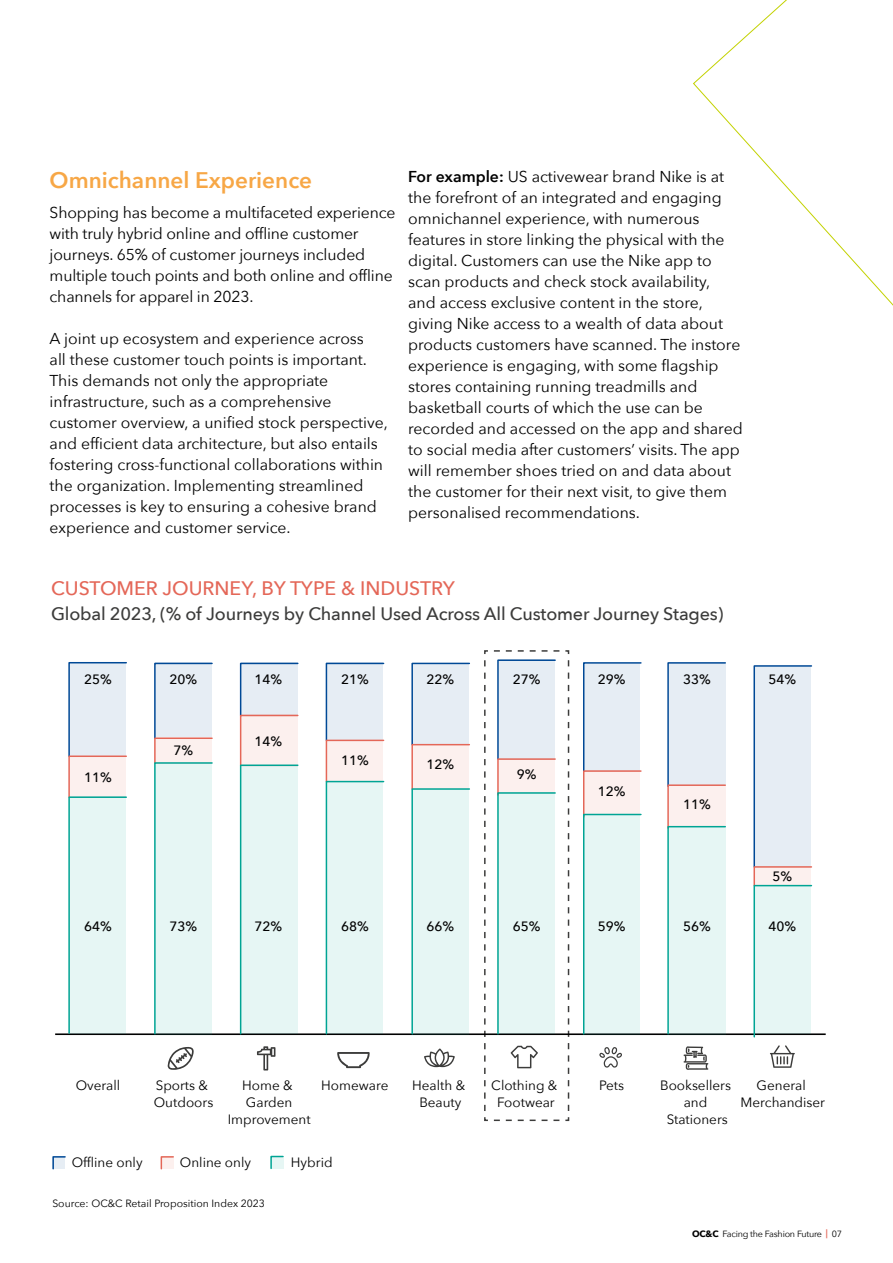
<style>
.page{position:relative;width:893px;height:1263px;background:#fff}
.page>*{position:absolute;margin:0;border:0;box-sizing:border-box;transform-origin:0 0}
.t1{font:600 22.5px "Avenir Next";color:#f7a746}
.t2{font:500 19.5px "Avenir Next";color:#e46758}
.t3{font:500 18px "Avenir Next";letter-spacing:-.01em;color:#3c3c3b}
.t4{font:15.75px/21px "Avenir Next";color:#000}
.t5{font:13.5px/17px "Avenir Next";color:#000;text-align:center}
.t6{font:500 13.5px "Avenir Next";color:#000}
.t7{font:10.5px "Avenir Next";color:#000}
.t8{font:9px "Avenir Next";letter-spacing:-.025em;color:#000}
.s1{font-weight:600}
.s2{font-weight:700}
</style>
<div class="page">
<hr style="left:55px;top:1033px;width:771px;height:2px;background:#000">
<svg style="left:52px;top:1156px;width:14px;height:14px"></svg>
<svg style="left:160px;top:1156px;width:14px;height:14px"></svg>
<svg style="left:270px;top:1155px;width:14px;height:14px"></svg>
<svg style="left:599px;top:1047px;width:23px;height:21px"></svg>
<svg style="left:770px;top:1045px;width:25px;height:23px"></svg>
<svg style="left:424px;top:1048px;width:31px;height:19px"></svg>
<svg style="left:337px;top:1052px;width:33px;height:16px"></svg>
<svg style="left:257px;top:1046px;width:18px;height:24px"></svg>
<svg style="left:168px;top:1047px;width:26px;height:23px"></svg>
<svg style="left:684px;top:1046px;width:24px;height:24px"></svg>
<svg style="left:68px;top:662px;width:60px;height:372px;background:#dbebec"></svg>
<svg style="left:153px;top:662px;width:61px;height:373px;background:#e0efef"></svg>
<svg style="left:239px;top:662px;width:60px;height:373px;background:#e6f1f0"></svg>
<svg style="left:325px;top:662px;width:60px;height:373px;background:#e1eeee"></svg>
<svg style="left:411px;top:662px;width:60px;height:373px;background:#ddecec"></svg>
<svg style="left:483px;top:650px;width:87px;height:472px"></svg>
<svg style="left:582px;top:662px;width:60px;height:373px;background:#e7f1f2"></svg>
<svg style="left:667px;top:662px;width:60px;height:373px;background:#dbeaec"></svg>
<svg style="left:753px;top:665px;width:60px;height:373px;background:#dce9ee"></svg>
<svg style="left:693px;top:0;width:200px;height:306px"></svg>
<h1 class="t1" style="left:50px;top:161px;width:264px">Omnichannel Experience</h1>
<p class="t4" style="left:50px;top:201px;width:347px">Shopping has become a multifaceted experience with truly hybrid online and offline customer journeys. 65% of customer journeys included multiple touch points and both online and offline channels for apparel in 2023.</p>
<p class="t4" style="left:50px;top:327px;width:340px">A joint up ecosystem and experience across<br>all these customer touch points is important.<br>This demands not only the appropriate infrastructure, such as a comprehensive customer overview, a unified stock perspective, and efficient data architecture, but also entails fostering cross-functional collaborations within the organization. Implementing streamlined processes is key to ensuring a cohesive brand experience and customer service.</p>
<p class="t4" style="left:408px;top:165px;width:336px"><span class="s1">For example:</span> US activewear brand Nike is at the forefront of an integrated and engaging omnichannel experience, with numerous features in store linking the physical with the digital. Customers can use the Nike app to scan products and check stock availability,<br>and access exclusive content in the store, giving Nike access to a wealth of data about products customers have scanned. The instore experience is engaging, with some flagship stores containing running treadmills and basketball courts of which the use can be recorded and accessed on the app and shared to social media after customers’ visits. The app will remember shoes tried on and data about the customer for their next visit, to give them personalised recommendations.</p>
<p class="t2" style="left:51px;top:571px;width:406px">CUSTOMER JOURNEY, BY TYPE &amp; INDUSTRY</p>
<p class="t3" style="left:51px;top:598px;width:674px">Global 2023, (% of Journeys by Channel Used Across All Customer Journey Stages)</p>
<p class="t6" style="left:84px;top:668px;width:29px">25%</p>
<p class="t6" style="left:170px;top:668px;width:29px">20%</p>
<p class="t6" style="left:254px;top:668px;width:29px">14%</p>
<p class="t6" style="left:341px;top:668px;width:29px">21%</p>
<p class="t6" style="left:426px;top:668px;width:29px">22%</p>
<p class="t6" style="left:513px;top:668px;width:29px">27%</p>
<p class="t6" style="left:598px;top:668px;width:29px">29%</p>
<p class="t6" style="left:683px;top:668px;width:29px">33%</p>
<p class="t6" style="left:84px;top:766px;width:29px">11%</p>
<p class="t6" style="left:174px;top:739px;width:21px">7%</p>
<p class="t6" style="left:254px;top:730px;width:29px">14%</p>
<p class="t6" style="left:341px;top:749px;width:29px">11%</p>
<p class="t6" style="left:426px;top:753px;width:29px">12%</p>
<p class="t6" style="left:517px;top:763px;width:21px">9%</p>
<p class="t6" style="left:598px;top:779px;width:29px">12%</p>
<p class="t6" style="left:683px;top:793px;width:29px">11%</p>
<p class="t6" style="left:84px;top:915px;width:29px">64%</p>
<p class="t6" style="left:170px;top:915px;width:29px">73%</p>
<p class="t6" style="left:254px;top:915px;width:29px">72%</p>
<p class="t6" style="left:341px;top:915px;width:29px">68%</p>
<p class="t6" style="left:426px;top:915px;width:29px">66%</p>
<p class="t6" style="left:513px;top:915px;width:29px">65%</p>
<p class="t6" style="left:598px;top:915px;width:29px">59%</p>
<p class="t6" style="left:683px;top:915px;width:29px">56%</p>
<p class="t6" style="left:768px;top:668px;width:29px">54%</p>
<p class="t6" style="left:772px;top:864px;width:21px">5%</p>
<p class="t6" style="left:768px;top:915px;width:29px">40%</p>
<p class="t5" style="left:76px;top:1076px;width:46px">Overall</p>
<p class="t5" style="left:154px;top:1076px;width:61px;text-align:left">Sports &amp;<br>Outdoors</p>
<p class="t5" style="left:242px;top:1076px;width:52px">Home &amp;</p>
<p class="t5" style="left:321px;top:1076px;width:69px">Homeware</p>
<p class="t5" style="left:228px;top:1093px;width:84px">Garden<br>Improvement</p>
<p class="t5" style="left:72px;top:1153px;width:72px">Offline only</p>
<p class="t5" style="left:180px;top:1153px;width:73px">Online only</p>
<p class="t5" style="left:291px;top:1153px;width:43px">Hybrid</p>
<p class="t7" style="left:52px;top:1195px;width:214px">Source: OC&amp;C Retail Proposition Index 2023</p>
<p class="t5" style="left:412px;top:1076px;width:54px">Health &amp;<br>Beauty</p>
<p class="t5" style="left:491px;top:1076px;width:68px">Clothing &amp;</p>
<p class="t5" style="left:599px;top:1076px;width:26px">Pets</p>
<p class="t5" style="left:497px;top:1093px;width:59px">Footwear</p>
<p class="t5" style="left:660px;top:1076px;width:72px">Booksellers and<br>Stationers</p>
<p class="t5" style="left:741px;top:1076px;width:86px">General<br>Merchandiser</p>
<p class="t8" style="left:692px;top:1227px;width:151px"><span class="s2">OC&amp;C</span> Facing the Fashion Future <sup>|</sup> 07</p>
</div>
